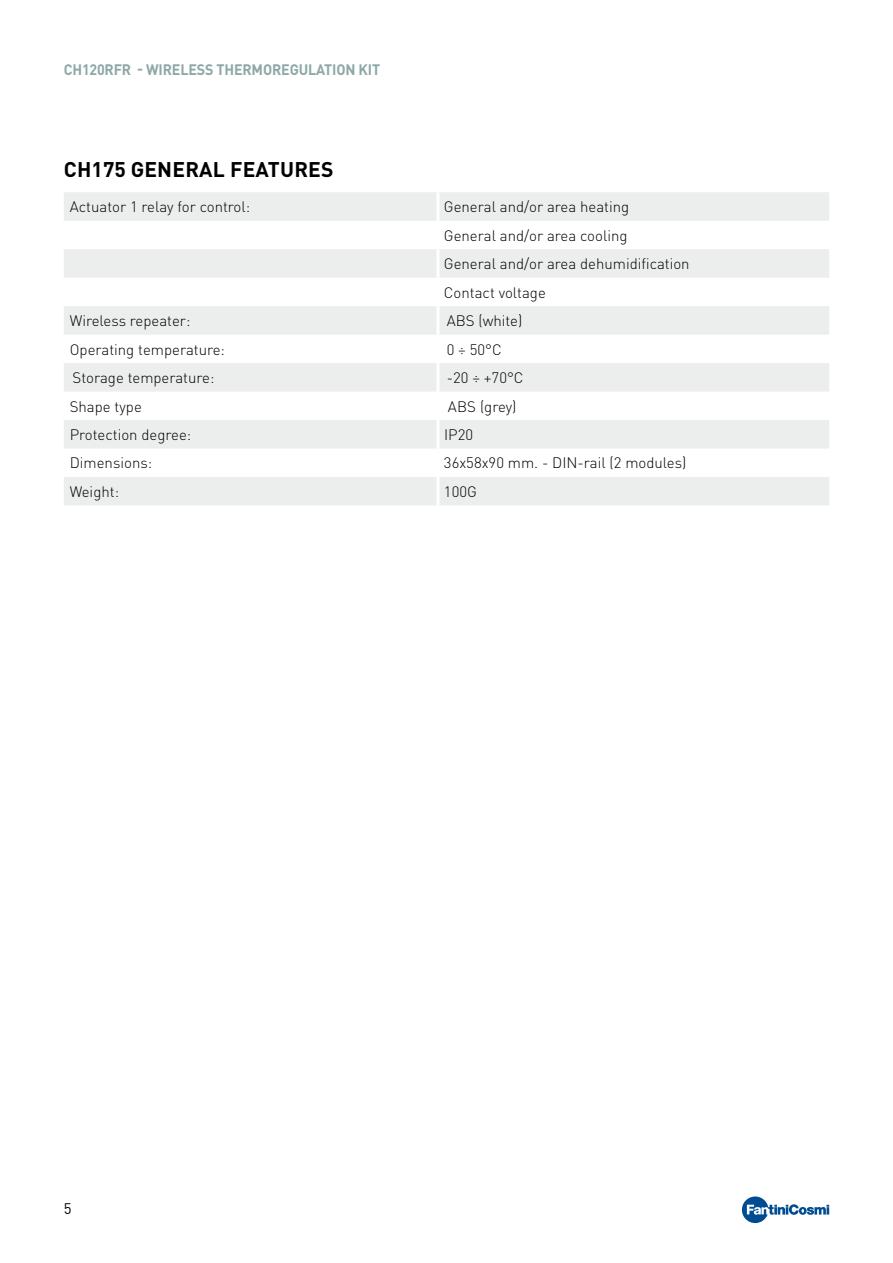
<style>
.page{position:relative;width:893px;height:1263px;background:#fff}
.page>*{position:absolute;margin:0;border:0;box-sizing:border-box;transform-origin:0 0}
.t1{font:700 21px "DIN Pro";letter-spacing:.01em;color:#000}
.t2{font:300 15px/28.5px "DIN Pro";color:#000}
.t3{font:700 15px "DIN Pro";letter-spacing:-.01em;color:#8da7a7;scale:.95 1}
.t4{font:15px "DIN";color:#000}
</style>
<div class="page">
<svg style="left:742px;top:1196px;width:87px;height:27px"></svg>
<svg style="left:64px;top:192px;width:765px;height:313px;fill:#eceded"></svg>
<hr style="left:436px;top:192px;width:3px;height:29px;background:#fff">
<hr style="left:436px;top:221px;width:3px;height:28px;background:#fff">
<hr style="left:436px;top:249px;width:3px;height:29px;background:#fff">
<hr style="left:436px;top:278px;width:3px;height:28px;background:#fff">
<hr style="left:436px;top:306px;width:3px;height:29px;background:#fff">
<hr style="left:436px;top:335px;width:3px;height:28px;background:#fff">
<hr style="left:436px;top:363px;width:3px;height:29px;background:#fff">
<hr style="left:436px;top:392px;width:3px;height:28px;background:#fff">
<hr style="left:436px;top:420px;width:3px;height:28px;background:#fff">
<hr style="left:436px;top:448px;width:3px;height:29px;background:#fff">
<hr style="left:436px;top:477px;width:3px;height:28px;background:#fff">
<p class="t3" style="left:64px;top:60px;width:334px">CH120RFR - WIRELESS THERMOREGULATION KIT</p>
<h1 class="t1" style="left:64px;top:155px;width:271px">CH175 GENERAL FEATURES</h1>
<p class="t2" style="left:70px;top:192px;width:182px">Actuator 1 relay for control:</p>
<p class="t2" style="left:444px;top:192px;width:247px">General and/or area heating<br>General and/or area cooling<br>General and/or area dehumidification<br>Contact voltage</p>
<p class="t2" style="left:70px;top:306px;width:122px">Wireless repeater:</p>
<p class="t2" style="left:447px;top:306px;width:77px">ABS (white)</p>
<p class="t2" style="left:70px;top:334px;width:157px">Operating temperature:</p>
<p class="t2" style="left:447px;top:334px;width:57px">0 ÷ 50°C</p>
<p class="t2" style="left:73px;top:363px;width:143px">Storage temperature:</p>
<p class="t2" style="left:447px;top:363px;width:78px">-20 ÷ +70°C</p>
<p class="t2" style="left:70px;top:391px;width:74px">Shape type</p>
<p class="t2" style="left:448px;top:391px;width:70px">ABS (grey)</p>
<p class="t2" style="left:70px;top:420px;width:123px">Protection degree:</p>
<p class="t2" style="left:444px;top:420px;width:31px">IP20</p>
<p class="t2" style="left:70px;top:448px;width:84px">Dimensions:</p>
<p class="t2" style="left:444px;top:448px;width:244px">36x58x90 mm. - DIN-rail (2 modules)</p>
<p class="t2" style="left:70px;top:477px;width:51px">Weight:</p>
<p class="t2" style="left:444px;top:477px;width:34px">100G</p>
<p class="t4" style="left:64px;top:1199px;width:9px">5</p>
</div>
